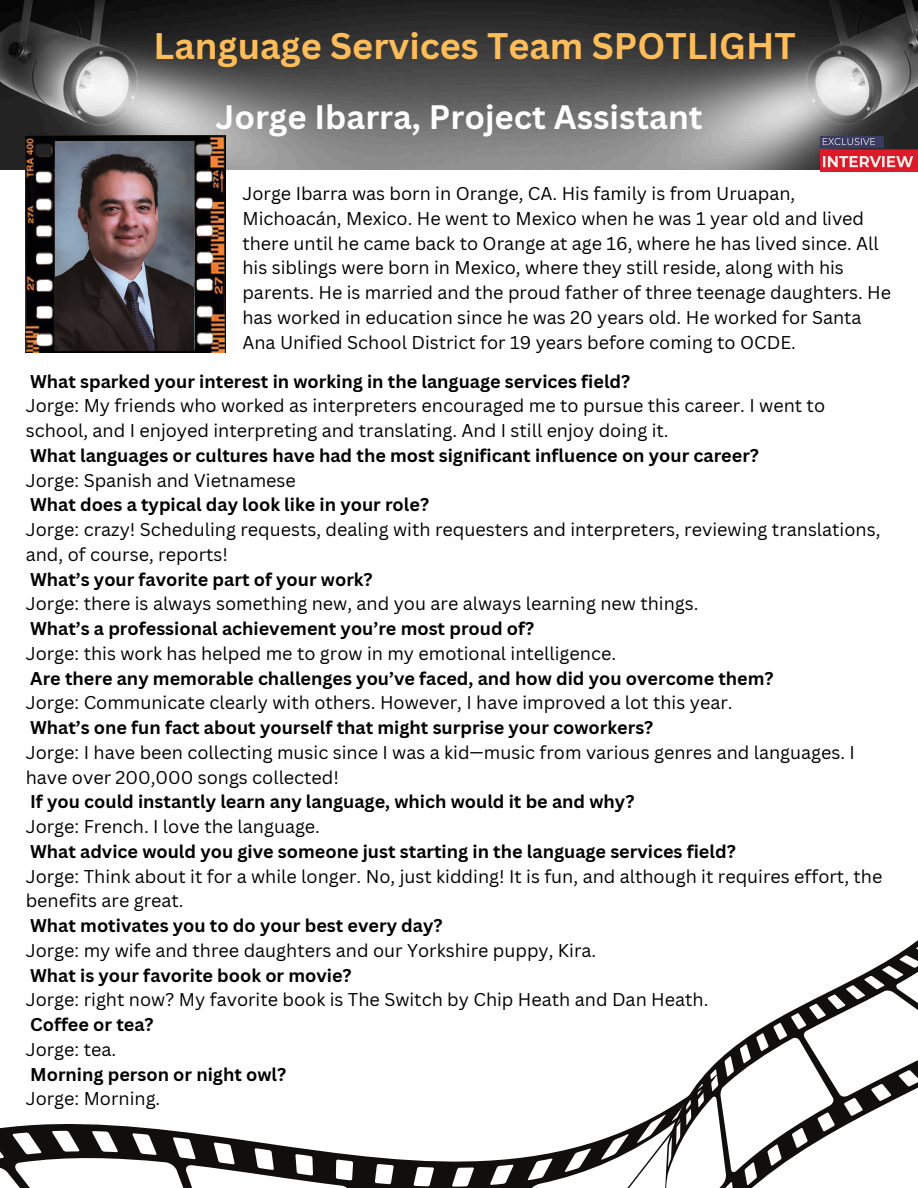
<style>
.page{position:relative;width:918px;height:1188px;background:#fff}
.page>*{position:absolute;margin:0;border:0;box-sizing:border-box;transform-origin:0 0}
.t1{font:700 36px "Canva Sans";color:#ffbd59}
.t2{font:700 33px "Canva Sans";color:#fff}
.t3{font:18px/24.8px "Canva Sans";color:#000}
.t4{font:700 18px "Canva Sans";color:#000}
</style>
<div class="page">
<img style="left:0;top:0;width:918px;height:170px">
<img style="left:26px;top:135px;width:200px;height:218px">
<img style="left:56px;top:141px;width:138px;height:209px">
<svg style="left:719px;top:940px;width:199px;height:248px"></svg>
<img style="left:820px;top:137px;width:98px;height:35px">
<svg style="left:0;top:1060px;width:719px;height:128px"></svg>
<p class="t1" style="left:154px;top:20px;width:644px">Language Services Team SPOTLIGHT</p>
<p class="t2" style="left:215px;top:94px;width:489px">Jorge Ibarra, Project Assistant</p>
<p class="t3" style="left:242px;top:181px;width:650px">Jorge Ibarra was born in Orange, CA. His family is from Uruapan, Michoacán, Mexico. He went to Mexico when he was 1 year old and lived there until he came back to Orange at age 16, where he has lived since. All his siblings were born in Mexico, where they still reside, along with his parents. He is married and the proud father of three teenage daughters. He has worked in education since he was 20 years old. He worked for Santa Ana Unified School District for 19 years before coming to OCDE.</p>
<h1 class="t4" style="left:30px;top:369px;width:602px">What sparked your interest in working in the language services field?</h1>
<h1 class="t3" style="left:26px;top:393px;width:801px">Jorge: My friends who worked as interpreters encouraged me to pursue this career. I went to</h1>
<p class="t3" style="left:26px;top:418px;width:644px">school, and I enjoyed interpreting and translating. And I still enjoy doing it.</p>
<p class="t4" style="left:30px;top:443px;width:731px">What languages or cultures have had the most significant influence on your career?</p>
<p class="t3" style="left:26px;top:467px;width:272px">Jorge: Spanish and Vietnamese</p>
<p class="t4" style="left:30px;top:492px;width:401px">What does a typical day look like in your role?</p>
<p class="t3" style="left:26px;top:517px;width:856px">Jorge: crazy! Scheduling requests, dealing with requesters and interpreters, reviewing translations, and, of course, reports!</p>
<p class="t4" style="left:30px;top:567px;width:344px">What’s your favorite part of your work?</p>
<p class="t3" style="left:26px;top:591px;width:674px">Jorge: there is always something new, and you are always learning new things.</p>
<p class="t4" style="left:30px;top:616px;width:506px">What’s a professional achievement you’re most proud of?</p>
<p class="t3" style="left:26px;top:641px;width:592px">Jorge: this work has helped me to grow in my emotional intelligence.</p>
<p class="t4" style="left:30px;top:666px;width:745px">Are there any memorable challenges you’ve faced, and how did you overcome them?</p>
<p class="t3" style="left:26px;top:690px;width:708px">Jorge: Communicate clearly with others. However, I have improved a lot this year.</p>
<p class="t4" style="left:30px;top:715px;width:625px">What’s one fun fact about yourself that might surprise your coworkers?</p>
<p class="t3" style="left:26px;top:740px;width:831px">Jorge: I have been collecting music since I was a kid—music from various genres and languages. I have over 200,000 songs collected!</p>
<p class="t4" style="left:30px;top:789px;width:606px">If you could instantly learn any language, which would it be and why?</p>
<p class="t3" style="left:26px;top:814px;width:296px">Jorge: French. I love the language.</p>
<p class="t4" style="left:30px;top:839px;width:707px">What advice would you give someone just starting in the language services field?</p>
<p class="t3" style="left:26px;top:863px;width:858px">Jorge: Think about it for a while longer. No, just kidding! It is fun, and although it requires effort, the benefits are great.</p>
<p class="t4" style="left:30px;top:913px;width:414px">What motivates you to do your best every day?</p>
<p class="t3" style="left:26px;top:938px;width:572px">Jorge: my wife and three daughters and our Yorkshire puppy, Kira.</p>
<p class="t4" style="left:30px;top:963px;width:323px">What is your favorite book or movie?</p>
<p class="t3" style="left:26px;top:987px;width:684px">Jorge: right now? My favorite book is The Switch by Chip Heath and Dan Heath.</p>
<p class="t4" style="left:30px;top:1012px;width:125px">Coffee or tea?</p>
<p class="t3" style="left:26px;top:1037px;width:92px">Jorge: tea.</p>
<p class="t4" style="left:30px;top:1062px;width:257px">Morning person or night owl?</p>
<p class="t3" style="left:26px;top:1086px;width:136px">Jorge: Morning.</p>
</div>
